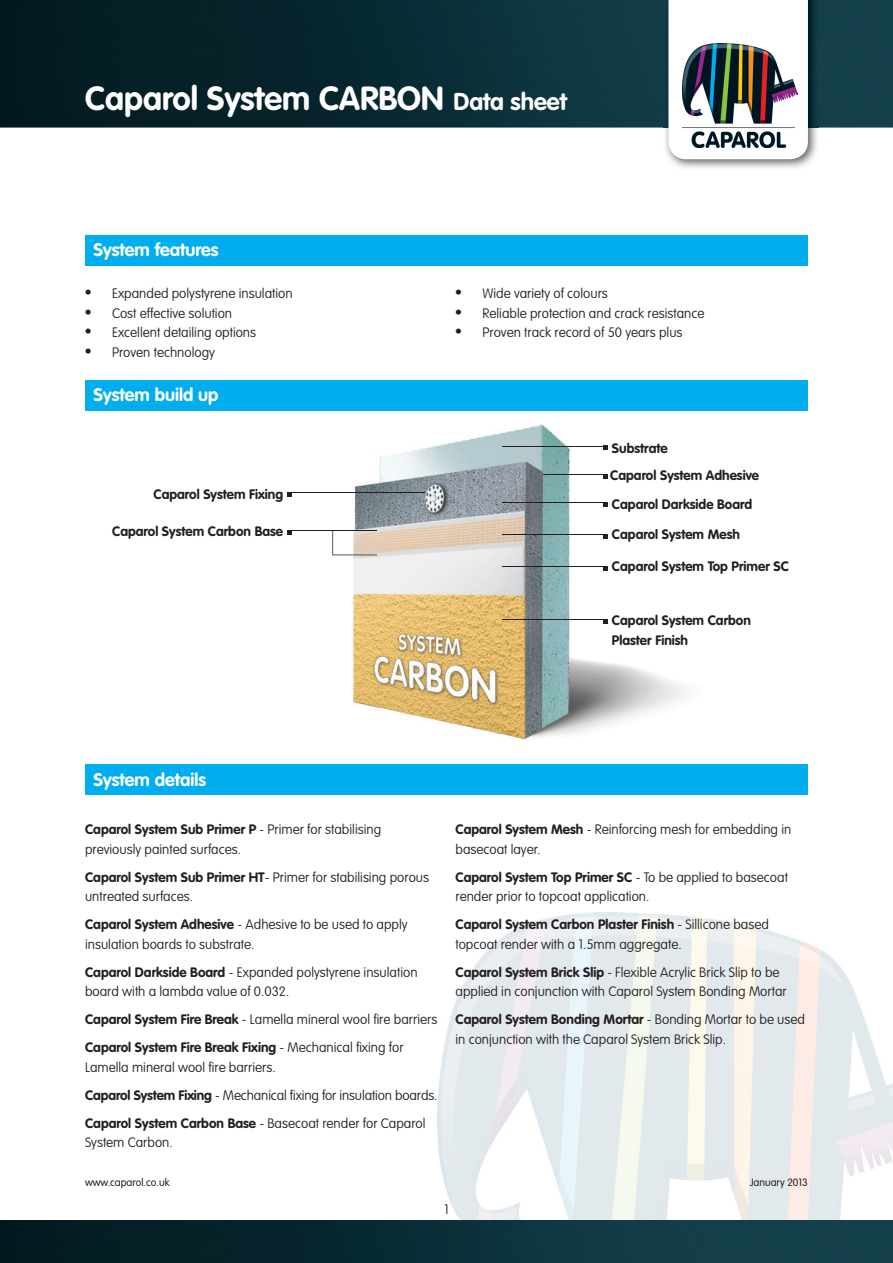
<style>
.page{position:relative;width:893px;height:1263px;background:#fff}
.page>*{position:absolute;margin:0;border:0;box-sizing:border-box;transform-origin:0 0}
.t1{font:700 33px "VAG Rounded LT";color:#fff}
.t2{font:700 18px "VAG Rounded";color:#fff}
.t3{font:100 13.5px/28px "VAG Rounded LT";color:#231f20}
.t4{font:700 13.5px/19.5px "VAG Rounded";color:#231f20}
.t5{font:300 10.5px "VAG Rounded LT";color:#231f20}
.s1{font-size:24px}
.s2{font-family:"Times";font-weight:400;font-size:18px}
.s3{font-family:"VAG Rounded LT";font-weight:100}
.s4{font-family:"VAG Rounded";font-weight:700}
.s5{font-weight:700}
</style>
<div class="page">
<img style="left:0;top:0;width:893px;height:128px">
<img style="left:663px;top:0;width:156px;height:168px">
<svg style="left:668px;top:0;width:140px;height:159px"></svg>
<img style="left:683px;top:44px;width:115px;height:103px">
<img style="left:437px;top:913px;width:456px;height:307px">
<img style="left:0;top:1220px;width:893px;height:43px">
<img style="left:326px;top:424px;width:360px;height:316px">
<hr style="left:290px;top:530px;width:87px;height:1px;background:#231f20">
<svg style="left:288px;top:530px;width:4px;height:4px"></svg>
<hr style="left:502px;top:534px;width:103px;height:1px;background:#231f20">
<svg style="left:604px;top:534px;width:4px;height:4px"></svg>
<hr style="left:502px;top:502px;width:103px;height:1px;background:#231f20">
<svg style="left:604px;top:502px;width:4px;height:4px"></svg>
<hr style="left:502px;top:566px;width:103px;height:1px;background:#231f20">
<svg style="left:604px;top:566px;width:4px;height:5px"></svg>
<hr style="left:502px;top:619px;width:103px;height:1px;background:#231f20">
<svg style="left:604px;top:619px;width:4px;height:4px"></svg>
<hr style="left:502px;top:446px;width:103px;height:1px;background:#231f20">
<svg style="left:604px;top:446px;width:4px;height:4px"></svg>
<div style="left:85px;top:235px;width:723px;height:30px;background:#00aeef"></div>
<div style="left:85px;top:380px;width:723px;height:30px;background:#00aeef"></div>
<div style="left:85px;top:765px;width:723px;height:30px;background:#00aeef"></div>
<hr style="left:290px;top:493px;width:135px;height:1px;background:#231f20">
<svg style="left:288px;top:493px;width:4px;height:4px"></svg>
<svg style="left:332px;top:531px;width:45px;height:24px"></svg>
<hr style="left:543px;top:474px;width:62px;height:1px;background:#231f20">
<svg style="left:604px;top:474px;width:4px;height:5px"></svg>
<h1 class="t1" style="left:85px;top:79px;width:483px">Caparol System CARBON <span class="s1">Data sheet</span></h1>
<h2 class="t2" style="left:94px;top:239px;width:126px">System features</h2>
<p class="t3" style="left:85px;top:280px;width:209px"><span class="s2">•</span> Expanded polystyrene insulation</p>
<p class="t3" style="left:85px;top:300px;width:149px"><span class="s2">•</span> Cost effective solution</p>
<p class="t3" style="left:85px;top:319px;width:173px"><span class="s2">•</span> Excellent detailing options</p>
<p class="t3" style="left:85px;top:339px;width:131px"><span class="s2">•</span> Proven technology</p>
<h2 class="t2" style="left:94px;top:384px;width:126px">System build up</h2>
<p class="t4" style="left:153px;top:485px;width:131px">Caparol System Fixing</p>
<p class="t3" style="left:455px;top:280px;width:154px"><span class="s2">•</span> Wide variety of colours</p>
<p class="t3" style="left:455px;top:300px;width:250px"><span class="s2">•</span> Reliable protection and crack resistance</p>
<p class="t3" style="left:455px;top:319px;width:229px"><span class="s2">•</span> Proven track record of 50 years plus</p>
<p class="t4" style="left:612px;top:439px;width:57px">Substrate</p>
<p class="t4" style="left:610px;top:466px;width:150px">Caparol System Adhesive</p>
<p class="t4" style="left:612px;top:495px;width:142px">Caparol Darkside Board</p>
<p class="t4" style="left:112px;top:522px;width:173px">Caparol System Carbon Base</p>
<p class="t4" style="left:612px;top:525px;width:129px">Caparol System Mesh</p>
<p class="t4" style="left:612px;top:557px;width:178px">Caparol System Top Primer SC</p>
<p class="t4" style="left:612px;top:611px;width:140px">Caparol System Carbon<br>Plaster Finish</p>
<h2 class="t2" style="left:94px;top:769px;width:114px">System details</h2>
<p class="t4" style="left:85px;top:820px;width:298px">Caparol System Sub Primer P <span class="s3">- Primer for stabilising</span></p>
<p class="t3" style="left:85px;top:835px;width:346px">previously painted surfaces.<br><span class="s4">Caparol System Sub Primer HT</span>- Primer for stabilising porous</p>
<p class="t3" style="left:85px;top:883px;width:324px">untreated surfaces.<br><span class="s4">Caparol System Adhesive</span> - Adhesive to be used to apply</p>
<p class="t3" style="left:85px;top:930px;width:334px">insulation boards to substrate.<br><span class="s4">Caparol Darkside Board</span> - Expanded polystyrene insulation</p>
<p class="t3" style="left:85px;top:978px;width:354px">board with a lambda value of 0.032.<br><span class="s5">Caparol System Fire Break</span> - Lamella mineral wool fire barriers<br><span class="s5">Caparol System Fire Break Fixing</span> - Mechanical fixing for</p>
<p class="t3" style="left:85px;top:1053px;width:354px">Lamella mineral wool fire barriers.<br><span class="s4">Caparol System Fixing</span> - Mechanical fixing for insulation boards.<br><span class="s4">Caparol System Carbon Base</span> - Basecoat render for Caparol</p>
<p class="t3" style="left:85px;top:1129px;width:89px">System Carbon.</p>
<p class="t3" style="left:455px;top:820px;width:337px;line-height:19.5px"><span class="s4">Caparol System Mesh</span> - Reinforcing mesh for embedding in basecoat layer.</p>
<p class="t4" style="left:455px;top:868px;width:334px">Caparol System Top Primer SC <span class="s3">- To be applied to basecoat</span></p>
<p class="t3" style="left:455px;top:883px;width:195px">render prior to topcoat application.</p>
<p class="t4" style="left:455px;top:915px;width:315px">Caparol System Carbon Plaster Finish <span class="s3">- Sillicone based</span></p>
<p class="t3" style="left:455px;top:930px;width:326px">topcoat render with a 1.5mm aggregate.<br><span class="s5">Caparol System Brick Slip</span> - Flexible Acrylic Brick Slip to be</p>
<p class="t3" style="left:455px;top:978px;width:351px">applied in conjunction with Caparol System Bonding Mortar<br><span class="s5">Caparol System Bonding Mortar</span> - Bonding Mortar to be used</p>
<p class="t3" style="left:455px;top:1025px;width:272px">in conjunction with the Caparol System Brick Slip.</p>
<p class="t5" style="left:85px;top:1176px;width:86px">www.caparol.co.uk</p>
<p class="t5" style="left:750px;top:1176px;width:60px">January 2013</p>
<p class="t3" style="left:444px;top:1196px;width:6px">1</p>
</div>
